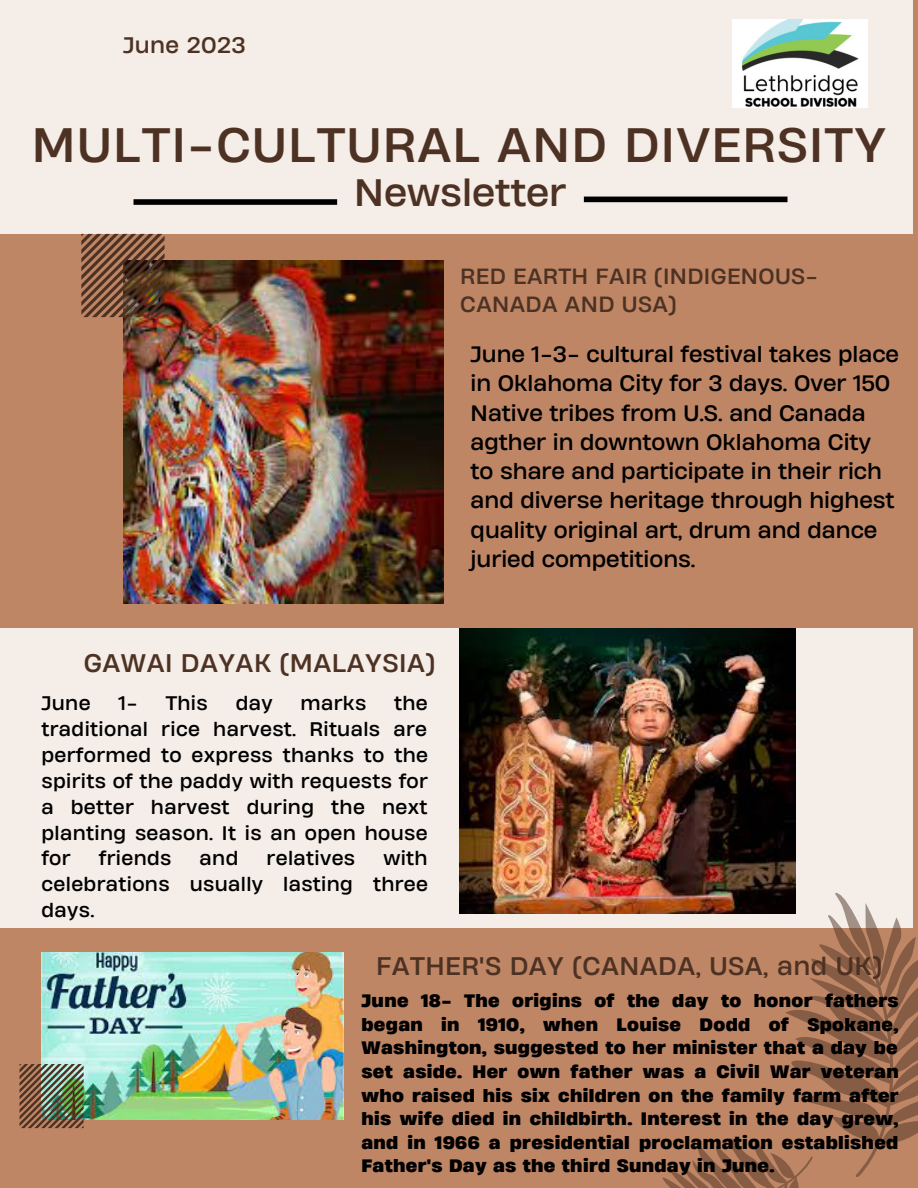
<style>
.page{position:relative;width:918px;height:1188px;background:#bf8666}
.page>*{position:absolute;margin:0;border:0;box-sizing:border-box;transform-origin:0 0}
.t1{font:45.45px "Heading Now 74";letter-spacing:.03em;color:#4d3223}
.t2{font:36px "Heading Now 74";color:#4d3223}
.t3{font:24px "Heading Now 74";letter-spacing:.02em;color:#4d3223}
.t4{font:21.15px "Heading Now 74";letter-spacing:.02em;color:#4d3223}
.t5{font:21px/29.2px "Heading Now 74";color:#000}
.t6{font:20.7px/28.2px "Heading Now 74";letter-spacing:.02em;color:#4d3223}
.t7{font:18.45px/25.8px "Heading Now 74";letter-spacing:.02em;color:#000;text-align:justify}
.t8{font:700 16.95px/23.7px "Heading Now 76";letter-spacing:.02em;color:#000;text-align:justify}
</style>
<div class="page">
<img style="left:123px;top:260px;width:321px;height:344px">
<img style="left:42px;top:953px;width:301px;height:166px">
<div style="left:0;top:629px;width:913px;height:299px;background:#f5ede7"></div>
<img style="left:459px;top:629px;width:336px;height:284px">
<div style="left:0;top:0;width:913px;height:234px;background:#f5ede7"></div>
<img style="left:81px;top:234px;width:84px;height:83px">
<img style="left:20px;top:1064px;width:64px;height:64px">
<svg style="left:732px;top:858px;width:186px;height:319px"></svg>
<svg style="left:662px;top:1126px;width:152px;height:62px"></svg>
<div style="left:584px;top:197px;width:204px;height:5px;background:#000"></div>
<div style="left:134px;top:199px;width:203px;height:6px;background:#000"></div>
<img style="left:732px;top:20px;width:135px;height:87px">
<p class="t4" style="left:123px;top:31px;width:124px">June 2023</p>
<p class="t1" style="left:32px;top:114px;width:856px">MULTI-CULTURAL AND DIVERSITY</p>
<p class="t2" style="left:354px;top:169px;width:214px">Newsletter</p>
<p class="t6" style="left:460px;top:262px;width:360px">RED EARTH FAIR (INDIGENOUS-<br>CANADA AND USA)</p>
<p class="t3" style="left:84px;top:647px;width:353px">GAWAI DAYAK (MALAYSIA)</p>
<p class="t7" style="left:42px;top:690px;width:51px">June</p>
<p class="t7" style="left:119px;top:690px;width:21px">1-</p>
<p class="t7" style="left:166px;top:690px;width:44px">This</p>
<p class="t7" style="left:236px;top:690px;width:38px">day</p>
<p class="t7" style="left:301px;top:690px;width:67px">marks</p>
<p class="t7" style="left:42px;top:690px;width:388px;text-indent:353px">the traditional rice harvest. Rituals are performed to express thanks to the spirits of the paddy with requests for a better harvest during the next planting season. It is an open house for</p>
<p class="t7" style="left:42px;top:845px;width:388px;text-indent:342px">with celebrations usually lasting three days.</p>
<p class="t7" style="left:99px;top:845px;width:74px">friends</p>
<p class="t7" style="left:200px;top:845px;width:40px">and</p>
<p class="t7" style="left:267px;top:845px;width:90px">relatives</p>
<p class="t5" style="left:471px;top:339px;width:430px">June 1-3- cultural festival takes place in Oklahoma City for 3 days. Over 150<br>Native tribes from U.S. and Canada agther in downtown Oklahoma City to share and participate in their rich and diverse heritage through highest quality original art, drum and dance juried competitions.</p>
<p class="t3" style="left:376px;top:950px;width:507px">FATHER'S DAY (CANADA, USA, and UK)</p>
<p class="t8" style="left:361px;top:988px;width:539px">June 18- The origins of the day to honor fathers began in 1910, when Louise Dodd of Spokane, Washington, suggested to her minister that a day be set aside. Her own father was a Civil War veteran who raised his six children on the family farm after his wife died in childbirth. Interest in the day grew, and in 1966 a presidential proclamation established Father's Day as the third Sunday in June.</p>
</div>
